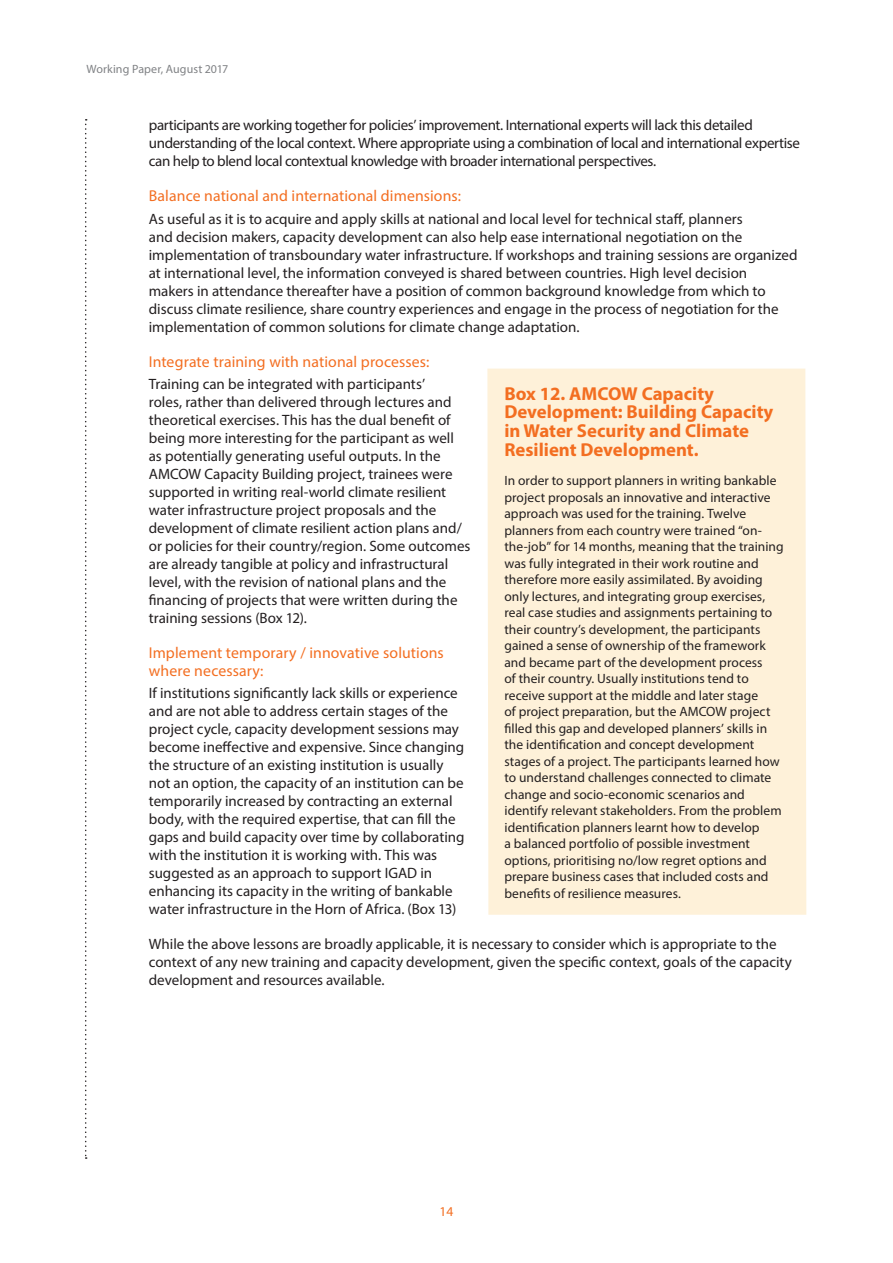
<style>
.page{position:relative;width:893px;height:1263px;background:#fff}
.page>*{position:absolute;margin:0;border:0;box-sizing:border-box;transform-origin:0 0}
.BOX_-_heading{font:700 18.75px/18.8px "Myriad Pro";color:#f36e21}
.HEADING2{font:15.75px/18px "Myriad Pro";letter-spacing:.005em;color:#f36e21}
.BODY_text{font:15px/18px "Myriad Pro";color:#231f20}
.BODY_text-2{font:15px/18px "Myriad Pro";letter-spacing:-.025em;color:#231f20}
.BOX_-_body{font:13.5px/16.5px "Myriad Pro";letter-spacing:.005em;color:#231f20}
.t1{font:13.5px "Myriad Pro";color:#f36e21}
.t2{font:12px "Myriad Pro";letter-spacing:.005em;color:#808285}
</style>
<div class="page">
<svg style="left:85px;top:119px;width:2px;height:1040px"></svg>
<div style="left:487px;top:369px;width:319px;height:546px;background:#fef1d9"></div>
<p class="t2" style="left:86px;top:61px;width:143px">Working Paper, August 2017</p>
<p class="BODY_text-2" style="left:149px;top:116px;width:653px">participants are working together for policies’ improvement. International experts will lack this detailed understanding of the local context. Where appropriate using a combination of local and international expertise can help to blend local contextual knowledge with broader international perspectives.</p>
<p class="HEADING2" style="left:149px;top:187px;width:314px">Balance national and international dimensions:</p>
<p class="BODY_text" style="left:149px;top:209px;width:650px">As useful as it is to acquire and apply skills at national and local level for technical staff, planners<br>and decision makers, capacity development can also help ease international negotiation on the implementation of transboundary water infrastructure. If workshops and training sessions are organized at international level, the information conveyed is shared between countries. High level decision<br>makers in attendance thereafter have a position of common background knowledge from which to discuss climate resilience, share country experiences and engage in the process of negotiation for the implementation of common solutions for climate change adaptation.</p>
<p class="HEADING2" style="left:149px;top:352px;width:282px">Integrate training with national processes:</p>
<p class="BODY_text" style="left:149px;top:375px;width:323px">Training can be integrated with participants’<br>roles, rather than delivered through lectures and theoretical exercises. This has the dual benefit of being more interesting for the participant as well as potentially generating useful outputs. In the AMCOW Capacity Building project, trainees were supported in writing real-world climate resilient water infrastructure project proposals and the development of climate resilient action plans and/ or policies for their country/region. Some outcomes are already tangible at policy and infrastructural level, with the revision of national plans and the financing of projects that were written during the training sessions (Box 12).</p>
<p class="HEADING2" style="left:149px;top:643px;width:296px">Implement temporary / innovative solutions where necessary:</p>
<p class="BODY_text" style="left:149px;top:684px;width:317px">If institutions significantly lack skills or experience and are not able to address certain stages of the project cycle, capacity development sessions may become ineffective and expensive. Since changing the structure of an existing institution is usually not an option, the capacity of an institution can be temporarily increased by contracting an external body, with the required expertise, that can fill the gaps and build capacity over time by collaborating with the institution it is working with. This was suggested as an approach to support IGAD in enhancing its capacity in the writing of bankable water infrastructure in the Horn of Africa. (Box 13)</p>
<p class="BODY_text" style="left:149px;top:935px;width:645px">While the above lessons are broadly applicable, it is necessary to consider which is appropriate to the context of any new training and capacity development, given the specific context, goals of the capacity development and resources available.</p>
<p class="BOX_-_heading" style="left:504px;top:383px;width:270px">Box 12. AMCOW Capacity<br>Development: Building Capacity in Water Security and Climate<br>Resilient Development.</p>
<p class="BOX_-_body" style="left:504px;top:472px;width:281px">In order to support planners in writing bankable project proposals an innovative and interactive approach was used for the training. Twelve planners from each country were trained “on&shy;the-job” for 14 months, meaning that the training was fully integrated in their work routine and therefore more easily assimilated. By avoiding only lectures, and integrating group exercises, real case studies and assignments pertaining to their country’s development, the participants gained a sense of ownership of the framework and became part of the development process<br>of their country. Usually institutions tend to receive support at the middle and later stage<br>of project preparation, but the AMCOW project filled this gap and developed planners’ skills in the identification and concept development stages of a project. The participants learned how to understand challenges connected to climate change and socio-economic scenarios and identify relevant stakeholders. From the problem identification planners learnt how to develop<br>a balanced portfolio of possible investment options, prioritising no/low regret options and prepare business cases that included costs and benefits of resilience measures.</p>
<p class="t1" style="left:440px;top:1203px;width:15px">14</p>
</div>
